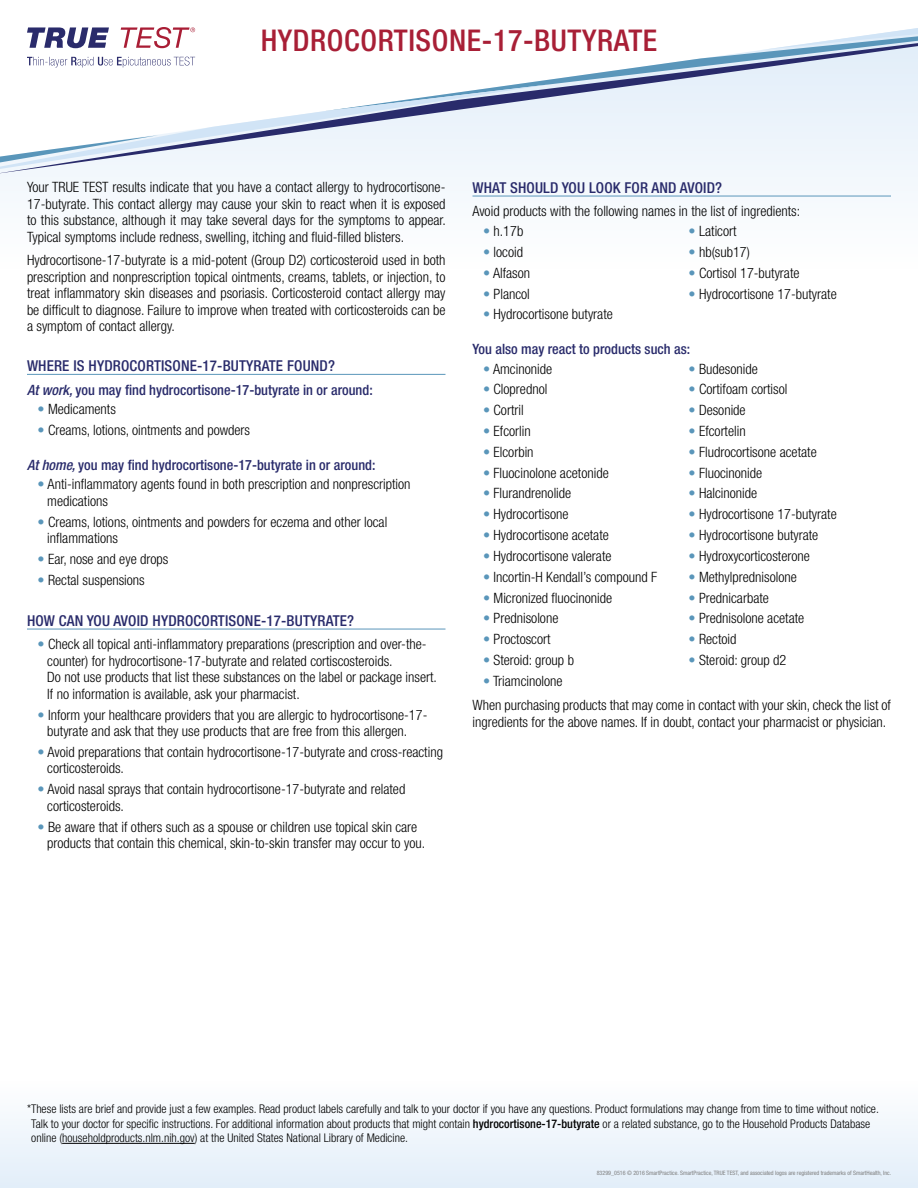
<style>
.page{position:relative;width:918px;height:1188px;background:#fff}
.page>*{position:absolute;margin:0;border:0;box-sizing:border-box;transform-origin:0 0}
.Top_Headline{font:500 condensed 30px "Helvetica Neue";letter-spacing:.02em;color:#a81f36}
.underlined_question{font:500 condensed 15px "Helvetica Neue";letter-spacing:.01em;color:#292b6b}
.LIST_bullets{font:300 condensed 14.25px/16.5px "Helvetica Neue";color:#000}
.BODY____03125_above{font:300 condensed 14.25px/16.5px "Helvetica Neue";color:#000;text-align:justify}
.HOME_SUBHEAD{font:500 condensed 14.25px "Helvetica Neue";color:#292b6b}
.body___0_above___LEF{font:300 condensed 14.25px "Helvetica Neue";color:#000}
.WORK_subhead{font:500 condensed 14.25px "Helvetica Neue";color:#292b6b}
.footnote{font:300 condensed 12px/14.4px "Helvetica Neue";color:#000}
.t1{font:condensed 6px "Helvetica Neue";color:#808080}
.s1{font-style:italic}
.s2{color:#5a96ba}
.s3{font-weight:500}
</style>
<div class="page">
<div style="left:0;top:1080px;width:918px;height:108px;background:linear-gradient(to right,#f0f6fb,#f0f6fc)"></div>
<svg style="left:0;top:28px;width:918px;height:168px;fill:#f4f8fc"></svg>
<svg style="left:321px;top:36px;width:440px;height:7px"></svg>
<svg style="left:761px;top:28px;width:157px;height:15px"></svg>
<svg style="left:0;top:43px;width:918px;height:130px;fill:#eff5fb"></svg>
<svg style="left:0;top:84px;width:549px;height:85px"></svg>
<svg style="left:27px;top:27px;width:82px;height:21px"></svg>
<svg style="left:121px;top:27px;width:74px;height:21px"></svg>
<svg style="left:27px;top:57px;width:168px;height:11px"></svg>
<hr style="left:27px;top:374px;width:419px;height:1px;background:#5a96ba">
<hr style="left:27px;top:629px;width:419px;height:1px;background:#5a96ba">
<hr style="left:472px;top:196px;width:419px;height:1px;background:#5a96ba">
<hr style="left:62px;top:1143px;width:133px;height:1px;background:#000">
<p class="Top_Headline" style="left:261px;top:22px;width:398px">HYDROCORTISONE-17-BUTYRATE</p>
<p class="BODY____03125_above" style="left:27px;top:179px;width:420px">Your TRUE TEST results indicate that you have a contact allergy to hydrocortisone-17-butyrate. This contact allergy may cause your skin to react when it is exposed to this substance, although it may take several days for the symptoms to appear.<br>Typical symptoms include redness, swelling, itching and fluid-filled blisters.</p>
<p class="BODY____03125_above" style="left:27px;top:252px;width:420px">Hydrocortisone-17-butyrate is a mid-potent (Group D2) corticosteroid used in both prescription and nonprescription topical ointments, creams, tablets, or injection, to treat inflammatory skin diseases and psoriasis. Corticosteroid contact allergy may be difficult to diagnose. Failure to improve when treated with corticosteroids can be a symptom of contact allergy.</p>
<p class="underlined_question" style="left:27px;top:357px;width:310px">WHERE IS HYDROCORTISONE-17-BUTYRATE FOUND?</p>
<p class="WORK_subhead" style="left:27px;top:381px;width:347px"><span class="s1">At work,</span> you may find hydrocortisone-17-butyrate in or around:</p>
<p class="LIST_bullets" style="left:38px;top:401px;width:80px"><span class="s2">•</span> Medicaments</p>
<p class="LIST_bullets" style="left:38px;top:422px;width:214px"><span class="s2">•</span> Creams, lotions, ointments and powders</p>
<p class="HOME_SUBHEAD" style="left:27px;top:456px;width:350px"><span class="s1">At home,</span> you may find hydrocortisone-17-butyrate in or around:</p>
<p class="LIST_bullets" style="left:47px;top:476px;width:365px;text-indent:-10px"><span class="s2">•</span> Anti-inflammatory agents found in both prescription and nonprescription medications</p>
<p class="LIST_bullets" style="left:47px;top:513px;width:342px;text-indent:-10px"><span class="s2">•</span> Creams, lotions, ointments and powders for eczema and other local inflammations</p>
<p class="LIST_bullets" style="left:38px;top:551px;width:132px"><span class="s2">•</span> Ear, nose and eye drops</p>
<p class="LIST_bullets" style="left:38px;top:571px;width:109px"><span class="s2">•</span> Rectal suspensions</p>
<p class="underlined_question" style="left:27px;top:612px;width:329px">HOW CAN YOU AVOID HYDROCORTISONE-17-BUTYRATE?</p>
<p class="LIST_bullets" style="left:47px;top:636px;width:391px;text-indent:-10px"><span class="s2">•</span> Check all topical anti-inflammatory preparations (prescription and over-the&shy;counter) for hydrocortisone-17-butyrate and related cortiscosteroids.<br>Do not use products that list these substances on the label or package insert.<br>If no information is available, ask your pharmacist.</p>
<p class="LIST_bullets" style="left:47px;top:706px;width:382px;text-indent:-10px"><span class="s2">•</span> Inform your healthcare providers that you are allergic to hydrocortisone-17- butyrate and ask that they use products that are free from this allergen.</p>
<p class="LIST_bullets" style="left:47px;top:743px;width:397px;text-indent:-10px"><span class="s2">•</span> Avoid preparations that contain hydrocortisone-17-butyrate and cross-reacting corticosteroids.</p>
<p class="LIST_bullets" style="left:47px;top:781px;width:360px;text-indent:-10px"><span class="s2">•</span> Avoid nasal sprays that contain hydrocortisone-17-butyrate and related corticosteroids.</p>
<p class="LIST_bullets" style="left:47px;top:818px;width:379px;text-indent:-10px"><span class="s2">•</span> Be aware that if others such as a spouse or children use topical skin care products that contain this chemical, skin-to-skin transfer may occur to you.</p>
<p class="underlined_question" style="left:472px;top:179px;width:251px">WHAT SHOULD YOU LOOK FOR AND AVOID?</p>
<p class="body___0_above___LEF" style="left:472px;top:203px;width:329px">Avoid products with the following names in the list of ingredients:</p>
<p class="LIST_bullets" style="left:483px;top:223px;width:42px"><span class="s2">•</span> h.17b</p>
<p class="LIST_bullets" style="left:688px;top:223px;width:50px"><span class="s2">•</span> Laticort</p>
<p class="LIST_bullets" style="left:483px;top:244px;width:42px"><span class="s2">•</span> locoid</p>
<p class="LIST_bullets" style="left:688px;top:244px;width:63px"><span class="s2">•</span> hb(sub17)</p>
<p class="LIST_bullets" style="left:483px;top:264px;width:49px"><span class="s2">•</span> Alfason</p>
<p class="LIST_bullets" style="left:688px;top:264px;width:113px"><span class="s2">•</span> Cortisol 17-butyrate</p>
<p class="LIST_bullets" style="left:483px;top:285px;width:48px"><span class="s2">•</span> Plancol</p>
<p class="LIST_bullets" style="left:688px;top:285px;width:150px"><span class="s2">•</span> Hydrocortisone 17-butyrate</p>
<p class="LIST_bullets" style="left:483px;top:306px;width:131px"><span class="s2">•</span> Hydrocortisone butyrate</p>
<p class="HOME_SUBHEAD" style="left:472px;top:340px;width:219px">You also may react to products such as:</p>
<p class="LIST_bullets" style="left:483px;top:360px;width:71px"><span class="s2">•</span> Amcinonide</p>
<p class="LIST_bullets" style="left:688px;top:360px;width:71px"><span class="s2">•</span> Budesonide</p>
<p class="LIST_bullets" style="left:483px;top:381px;width:66px"><span class="s2">•</span> Cloprednol</p>
<p class="LIST_bullets" style="left:688px;top:381px;width:100px"><span class="s2">•</span> Cortifoam cortisol</p>
<p class="LIST_bullets" style="left:483px;top:402px;width:42px"><span class="s2">•</span> Cortril</p>
<p class="LIST_bullets" style="left:688px;top:402px;width:59px"><span class="s2">•</span> Desonide</p>
<p class="LIST_bullets" style="left:483px;top:423px;width:49px"><span class="s2">•</span> Efcorlin</p>
<p class="LIST_bullets" style="left:688px;top:423px;width:59px"><span class="s2">•</span> Efcortelin</p>
<p class="LIST_bullets" style="left:483px;top:443px;width:52px"><span class="s2">•</span> Elcorbin</p>
<p class="LIST_bullets" style="left:688px;top:443px;width:130px"><span class="s2">•</span> Fludrocortisone acetate</p>
<p class="LIST_bullets" style="left:483px;top:464px;width:127px"><span class="s2">•</span> Fluocinolone acetonide</p>
<p class="LIST_bullets" style="left:688px;top:464px;width:75px"><span class="s2">•</span> Fluocinonide</p>
<p class="LIST_bullets" style="left:483px;top:485px;width:90px"><span class="s2">•</span> Flurandrenolide</p>
<p class="LIST_bullets" style="left:688px;top:485px;width:70px"><span class="s2">•</span> Halcinonide</p>
<p class="LIST_bullets" style="left:483px;top:506px;width:87px"><span class="s2">•</span> Hydrocortisone</p>
<p class="LIST_bullets" style="left:688px;top:506px;width:150px"><span class="s2">•</span> Hydrocortisone 17-butyrate</p>
<p class="LIST_bullets" style="left:483px;top:527px;width:127px"><span class="s2">•</span> Hydrocortisone acetate</p>
<p class="LIST_bullets" style="left:688px;top:527px;width:131px"><span class="s2">•</span> Hydrocortisone butyrate</p>
<p class="LIST_bullets" style="left:483px;top:548px;width:130px"><span class="s2">•</span> Hydrocortisone valerate</p>
<p class="LIST_bullets" style="left:688px;top:548px;width:123px"><span class="s2">•</span> Hydroxycorticosterone</p>
<p class="LIST_bullets" style="left:483px;top:568px;width:176px"><span class="s2">•</span> Incortin-H Kendall’s compound F</p>
<p class="LIST_bullets" style="left:688px;top:568px;width:110px"><span class="s2">•</span> Methylprednisolone</p>
<p class="LIST_bullets" style="left:483px;top:589px;width:131px"><span class="s2">•</span> Micronized fluocinonide</p>
<p class="LIST_bullets" style="left:688px;top:589px;width:82px"><span class="s2">•</span> Prednicarbate</p>
<p class="LIST_bullets" style="left:483px;top:610px;width:77px"><span class="s2">•</span> Prednisolone</p>
<p class="LIST_bullets" style="left:688px;top:610px;width:117px"><span class="s2">•</span> Prednisolone acetate</p>
<p class="LIST_bullets" style="left:483px;top:631px;width:69px"><span class="s2">•</span> Proctoscort</p>
<p class="LIST_bullets" style="left:688px;top:631px;width:49px"><span class="s2">•</span> Rectoid</p>
<p class="LIST_bullets" style="left:483px;top:652px;width:93px"><span class="s2">•</span> Steroid: group b</p>
<p class="LIST_bullets" style="left:688px;top:652px;width:99px"><span class="s2">•</span> Steroid: group d2</p>
<p class="LIST_bullets" style="left:483px;top:672px;width:81px"><span class="s2">•</span> Triamcinolone</p>
<p class="BODY____03125_above" style="left:472px;top:697px;width:420px">When purchasing products that may come in contact with your skin, check the list of ingredients for the above names. If in doubt, contact your pharmacist or physician.</p>
<p class="footnote" style="left:31px;top:1102px;width:849px;text-indent:-4px">*These lists are brief and provide just a few examples. Read product labels carefully and talk to your doctor if you have any questions. Product formulations may change from time to time without notice.<br>Talk to your doctor for specific instructions. For additional information about products that might contain <span class="s3">hydrocortisone-17-butyrate</span> or a related substance, go to the Household Products Database online (householdproducts.nlm.nih.gov) at the United States National Library of Medicine.</p>
<p class="t1" style="left:597px;top:1169px;width:296px">83299_0516 © 2016 SmartPractice. SmartPractice, TRUE TEST, and associated logos are registered trademarks of SmartHealth, Inc.</p>
</div>
